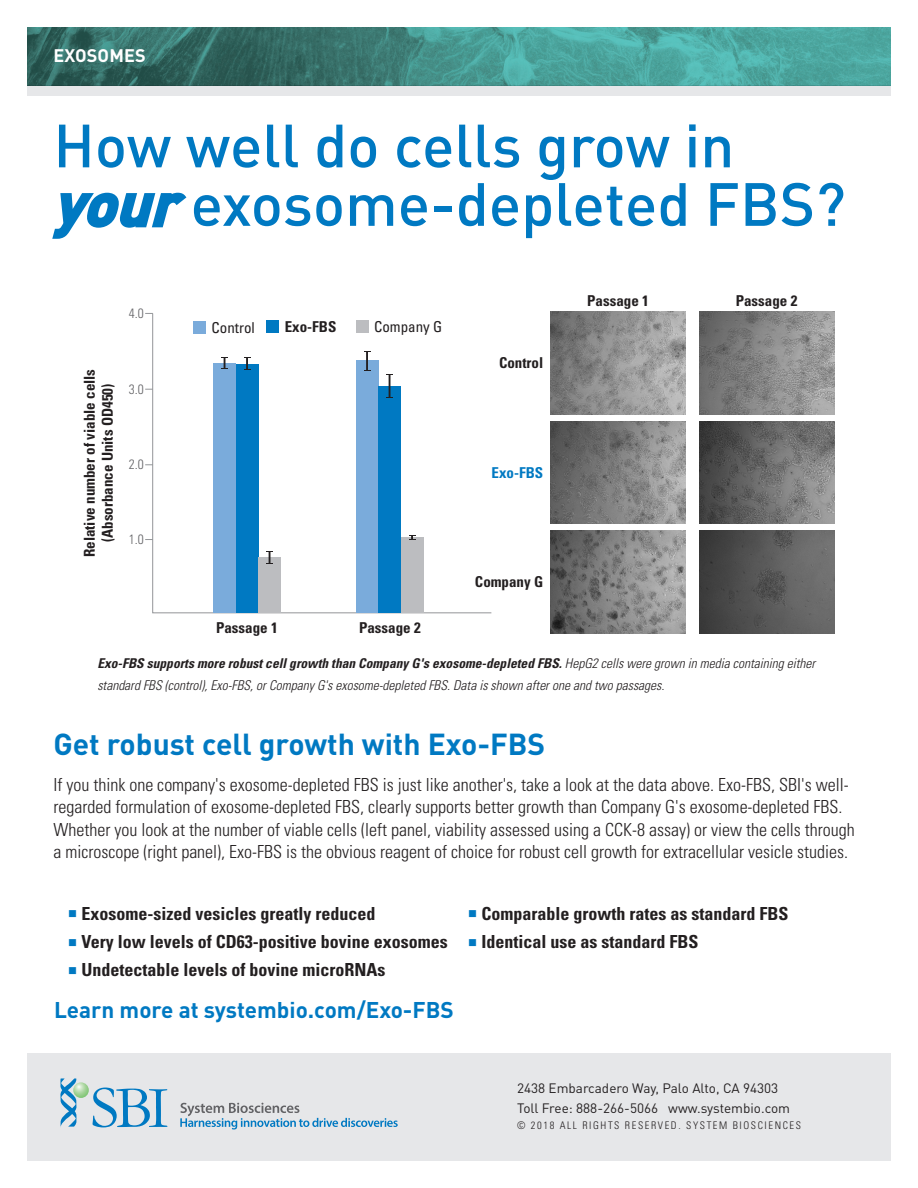
<style>
.page{position:relative;width:918px;height:1188px;background:#fff}
.page>*{position:absolute;margin:0;border:0;box-sizing:border-box;transform-origin:0 0}
.t1{font:500 60px/58.5px "DINOT";color:#0079c2}
.Body_Copy_01{font:700 30px "DINOT";color:#0079c2}
.Body_Copy_01-2{font:700 22.5px "DINOT";color:#0079c2}
.Body_Copy_01-3{font:300 condensed 18px/22.5px "Univers LT Std";color:#231f20}
.t2{font:700 condensed 18px "Univers LT Std";color:#231f20}
.t3{font:700 18px "DINOT";letter-spacing:.01em;color:#fff}
.t4{font:700 condensed 15px "Univers LT Std";color:#231f20}
.t5{font:condensed 15px "Univers LT Std";color:#231f20}
.t6{font:700 condensed 15px "Univers LT Std";color:#0079c2}
.Body_Copy_01-4{font:italic 300 condensed 13.5px/22.5px "Univers LT Std";color:#231f20}
.t7{font:13.5px/19.5px "DINOT";color:#231f20}
.t8{font:300 condensed 13.5px "Univers LT Std";color:#636366}
.t9{font:300 condensed 10.5px "Univers LT Std";letter-spacing:.15em;color:#231f20}
.s1{font-weight:700;font-style:italic}
.s2{font-weight:700}
.s3{color:#0079c2}
</style>
<div class="page">
<img style="left:27px;top:27px;width:864px;height:58px">
<div style="left:27px;top:85px;width:864px;height:11px;background:#e6e7e9"></div>
<div style="left:27px;top:1053px;width:864px;height:108px;background:#e6e7e9"></div>
<svg style="left:93px;top:1088px;width:74px;height:39px"></svg>
<svg style="left:60px;top:1078px;width:16px;height:49px"></svg>
<svg style="left:180px;top:1103px;width:218px;height:26px"></svg>
<svg style="left:73px;top:1082px;width:16px;height:16px"></svg>
<svg style="left:52px;top:192px;width:135px;height:47px"></svg>
<img style="left:551px;top:312px;width:135px;height:102px">
<img style="left:699px;top:312px;width:135px;height:102px">
<img style="left:551px;top:421px;width:135px;height:103px">
<img style="left:699px;top:421px;width:135px;height:103px">
<img style="left:550px;top:530px;width:135px;height:103px">
<img style="left:699px;top:530px;width:135px;height:103px">
<svg style="left:152px;top:313px;width:340px;height:301px"></svg>
<div style="left:213px;top:363px;width:23px;height:250px;background:#7aabdb"></div>
<svg style="left:222px;top:357px;width:6px;height:12px"></svg>
<div style="left:236px;top:364px;width:22px;height:249px;background:#0079c2"></div>
<svg style="left:244px;top:357px;width:6px;height:13px"></svg>
<div style="left:258px;top:558px;width:23px;height:55px;background:#bcbdc0"></div>
<svg style="left:267px;top:551px;width:6px;height:13px"></svg>
<div style="left:356px;top:360px;width:22px;height:253px;background:#7aabdb"></div>
<hr style="left:366px;top:351px;width:2px;height:20px;background:#231f20">
<div style="left:378px;top:386px;width:23px;height:227px;background:#0079c2"></div>
<svg style="left:387px;top:374px;width:6px;height:24px"></svg>
<div style="left:401px;top:537px;width:22px;height:76px;background:#bcbdc0"></div>
<svg style="left:409px;top:535px;width:6px;height:5px"></svg>
<div style="left:193px;top:321px;width:13px;height:13px;background:#7aabdb"></div>
<div style="left:266px;top:320px;width:13px;height:13px;background:#0079c2"></div>
<div style="left:356px;top:320px;width:13px;height:13px;background:#bcbdc0"></div>
<p class="t3" style="left:53px;top:44px;width:94px">EXOSOMES</p>
<p class="t1" style="left:53px;top:115px;width:794px">How well do cells grow in <span class="s1">your</span>exosome-depleted FBS?</p>
<p class="t8" style="left:129px;top:305px;width:16px">4.0</p>
<p class="t4" style="left:80px;top:557px;width:190px;rotate:-90deg">Relative number of viable cells</p>
<p class="t4" style="left:98px;top:542px;width:160px;rotate:-90deg">(Absorbance Units OD450)</p>
<p class="t8" style="left:129px;top:381px;width:16px">3.0</p>
<p class="t8" style="left:129px;top:457px;width:16px">2.0</p>
<p class="t8" style="left:129px;top:531px;width:16px">1.0</p>
<p class="t5" style="left:212px;top:318px;width:45px">Control</p>
<p class="t4" style="left:285px;top:318px;width:53px">Exo-FBS</p>
<p class="t5" style="left:374px;top:317px;width:70px">Company G</p>
<p class="t4" style="left:499px;top:354px;width:46px">Control</p>
<p class="t6" style="left:492px;top:463px;width:53px">Exo-FBS</p>
<p class="t4" style="left:216px;top:618px;width:63px">Passage 1</p>
<p class="t4" style="left:359px;top:618px;width:63px">Passage 2</p>
<p class="t4" style="left:475px;top:573px;width:70px">Company G</p>
<p class="t4" style="left:587px;top:291px;width:63px">Passage 1</p>
<p class="t4" style="left:736px;top:291px;width:63px">Passage 2</p>
<p class="Body_Copy_01-4" style="left:97px;top:652px;width:719px"><span class="s2">Exo-FBS supports more robust cell growth than Company G's exosome-depleted FBS.</span> HepG2 cells were grown in media containing either standard FBS (control), Exo-FBS, or Company G's exosome-depleted FBS. Data is shown after one and two passages.</p>
<p class="Body_Copy_01" style="left:53px;top:724px;width:493px">Get robust cell growth with Exo-FBS</p>
<p class="Body_Copy_01-3" style="left:53px;top:773px;width:803px">If you think one company's exosome-depleted FBS is just like another's, take a look at the data above. Exo-FBS, SBI's well&shy;regarded formulation of exosome-depleted FBS, clearly supports better growth than Company G's exosome-depleted FBS.<br>Whether you look at the number of viable cells (left panel, viability assessed using a CCK-8 assay) or view the cells through a microscope (right panel), Exo-FBS is the obvious reagent of choice for robust cell growth for extracellular vesicle studies.</p>
<p class="t2" style="left:68px;top:902px;width:309px"><span class="s3">■</span> Exosome-sized vesicles greatly reduced</p>
<p class="t2" style="left:68px;top:931px;width:381px"><span class="s3">■</span> Very low levels of CD63-positive bovine exosomes</p>
<p class="t2" style="left:68px;top:959px;width:319px"><span class="s3">■</span> Undetectable levels of bovine microRNAs</p>
<p class="Body_Copy_01-2" style="left:54px;top:995px;width:401px">Learn more at systembio.com/Exo-FBS</p>
<p class="t2" style="left:468px;top:902px;width:322px"><span class="s3">■</span> Comparable growth rates as standard FBS</p>
<p class="t2" style="left:468px;top:931px;width:232px"><span class="s3">■</span> Identical use as standard FBS</p>
<p class="t7" style="left:517px;top:1078px;width:275px">2438 Embarcadero Way, Palo Alto, CA 94303<br>Toll Free: 888-266-5066 www.systembio.com</p>
<p class="t9" style="left:517px;top:1119px;width:285px">© 2018 ALL RIGHTS RESERVED. SYSTEM BIOSCIENCES</p>
</div>
